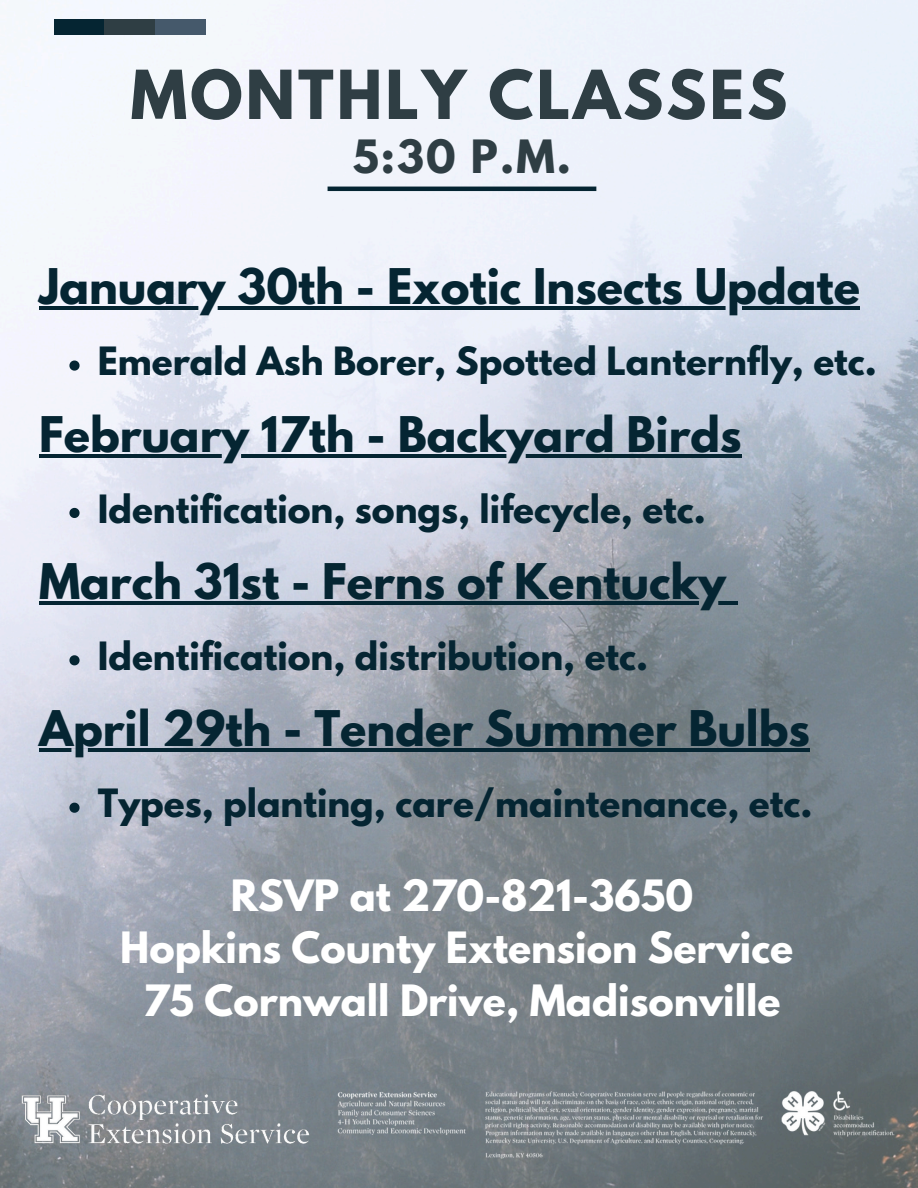
<style>
.page{position:relative;width:918px;height:1188px;background:#fff}
.page>*{position:absolute;margin:0;border:0;box-sizing:border-box;transform-origin:0 0}
.t1{font:700 59.85px "League Spartan";letter-spacing:.05em;color:#2f3e44}
.t2{font:700 43.5px "League Spartan";color:#052532}
.t3{font:700 40.65px "League Spartan";color:#2f3e44}
.t4{font:700 38.25px/52.8px "League Spartan";color:#fff;text-align:center}
.t5{font:700 34.5px "League Spartan";color:#052532}
</style>
<div class="page">
<img style="left:0;top:0;width:918px;height:1188px">
<hr style="left:328px;top:187px;width:268px;height:4px;background:#052532">
<div style="left:54px;top:20px;width:51px;height:15px;background:#052532"></div>
<div style="left:105px;top:20px;width:50px;height:15px;background:#2f3e44"></div>
<div style="left:155px;top:20px;width:51px;height:15px;background:#45596b"></div>
<hr style="left:39px;top:307px;width:821px;height:3px;background:#052532">
<svg style="left:69px;top:361px;width:11px;height:10px"></svg>
<hr style="left:39px;top:454px;width:703px;height:3px;background:#052532">
<svg style="left:69px;top:508px;width:11px;height:10px"></svg>
<hr style="left:39px;top:601px;width:687px;height:4px;background:#052532">
<hr style="left:726px;top:601px;width:12px;height:4px;background:#052532">
<svg style="left:69px;top:655px;width:11px;height:10px"></svg>
<hr style="left:39px;top:749px;width:771px;height:3px;background:#052532">
<svg style="left:69px;top:803px;width:11px;height:10px"></svg>
<img style="left:0;top:1058px;width:331px;height:122px">
<img style="left:291px;top:1061px;width:627px;height:127px">
<p class="t1" style="left:131px;top:65px;width:658px">MONTHLY CLASSES</p>
<h3 class="t3" style="left:353px;top:136px;width:220px">5:30 P.M.</h3>
<h1 class="t2" style="left:39px;top:265px;width:822px">January 30th - Exotic Insects Update</h1>
<h2 class="t5" style="left:98px;top:344px;width:781px">Emerald Ash Borer, Spotted Lanternfly, etc.</h2>
<p class="t2" style="left:39px;top:412px;width:704px">February 17th - Backyard Birds</p>
<h3 class="t5" style="left:98px;top:491px;width:610px">Identification, songs, lifecycle, etc.</h3>
<p class="t2" style="left:39px;top:560px;width:689px">March 31st - Ferns of Kentucky</p>
<h3 class="t5" style="left:98px;top:639px;width:552px">Identification, distribution, etc.</h3>
<p class="t2" style="left:39px;top:707px;width:772px">April 29th - Tender Summer Bulbs</p>
<h3 class="t5" style="left:98px;top:786px;width:716px">Types, planting, care/maintenance, etc.</h3>
<p class="t4" style="left:120px;top:874px;width:674px">RSVP at 270-821-3650<br>Hopkins County Extension Service<br>75 Cornwall Drive, Madisonville</p>
</div>
